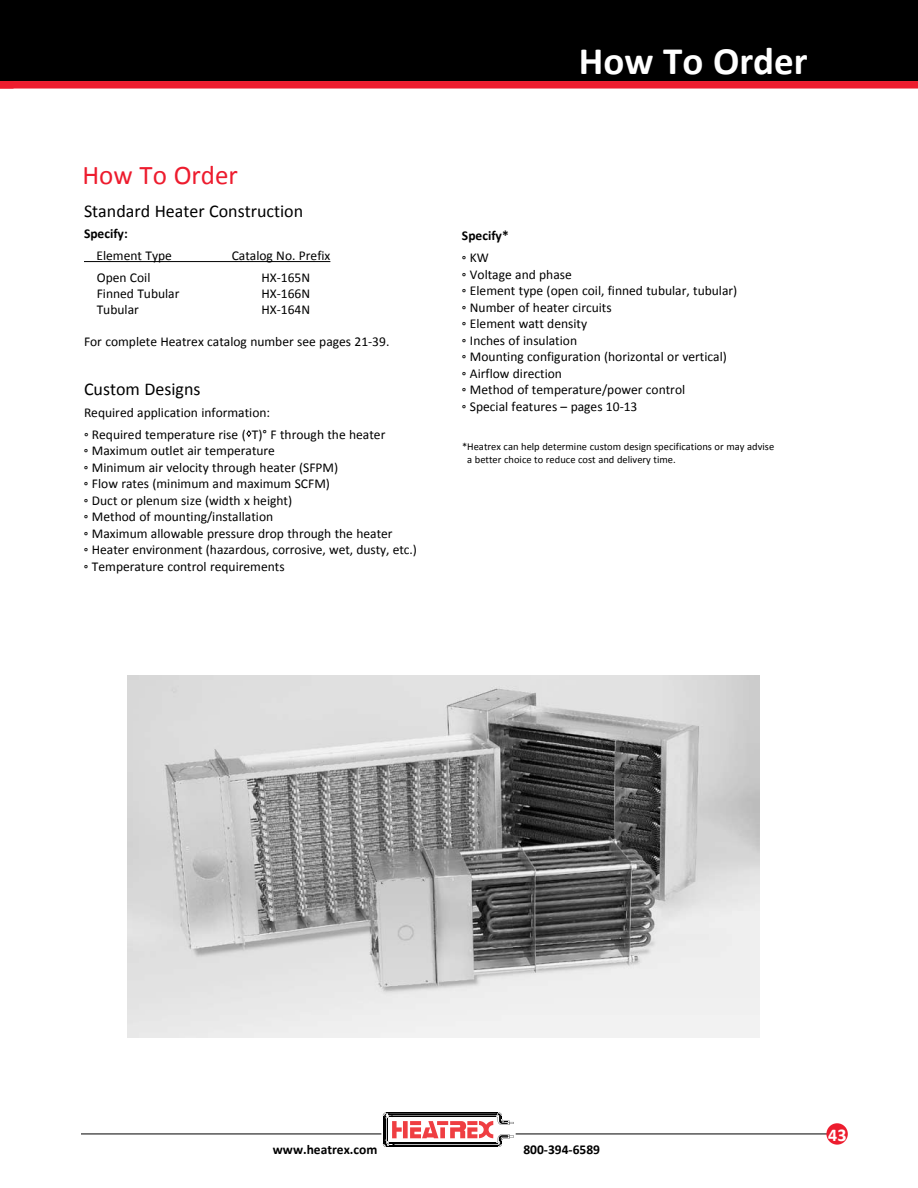
<style>
.page{position:relative;width:918px;height:1188px;background:#fff}
.page>*{position:absolute;margin:0;border:0;box-sizing:border-box;transform-origin:0 0}
.t1{font:700 39px "Calibri";color:#fff}
.t2{font:27px "Calibri";color:#ed1c2e}
.t3{font:18px "Calibri";color:#000}
.t4{font:700 18px "Calibri";color:#fff}
.t5{font:13.5px/16.5px "Calibri";color:#000}
.t6{font:700 13.5px "Calibri";color:#000}
.t7{font:10.5px/13.5px "Calibri";color:#000}
</style>
<div class="page">
<div style="left:0;top:0;width:918px;height:81px;background:#000"></div>
<div style="left:0;top:81px;width:918px;height:8px;background:#ed1c2e"></div>
<hr style="left:386px;top:1147px;width:112px;height:1px;background:#000">
<svg style="left:383px;top:1112px;width:131px;height:35px"></svg>
<hr style="left:516px;top:1134px;width:320px;height:1px;background:#000">
<hr style="left:81px;top:1134px;width:300px;height:1px;background:#000">
<div style="left:826px;top:1123px;width:22px;height:22px;background:#ed1c2e;border-radius:50%"></div>
<hr style="left:84px;top:261px;width:246px;height:1px;background:#000">
<svg style="left:246px;top:430px;width:5px;height:7px"></svg>
<img style="left:128px;top:675px;width:632px;height:363px">
<h2 class="t2" style="left:82px;top:158px;width:157px">How To Order</h2>
<h3 class="t3" style="left:84px;top:199px;width:221px">Standard Heater Construction</h3>
<p class="t6" style="left:84px;top:225px;width:45px">Specify:</p>
<p class="t5" style="left:97px;top:247px;width:77px">Element Type</p>
<p class="t5" style="left:232px;top:247px;width:100px">Catalog No. Prefix</p>
<p class="t5" style="left:97px;top:269px;width:55px">Open Coil</p>
<p class="t5" style="left:261px;top:269px;width:50px">HX-165N</p>
<p class="t5" style="left:97px;top:285px;width:84px">Finned Tubular</p>
<p class="t5" style="left:261px;top:285px;width:50px">HX-166N</p>
<p class="t5" style="left:97px;top:301px;width:44px">Tubular</p>
<p class="t5" style="left:261px;top:301px;width:50px">HX-164N</p>
<p class="t5" style="left:84px;top:334px;width:307px">For complete Heatrex catalog number see pages 21-39.</p>
<h3 class="t3" style="left:84px;top:378px;width:118px">Custom Designs</h3>
<p class="t5" style="left:84px;top:401px;width:303px;line-height:21.9px">Required application information:<br>° Required temperature rise ( T)° F through the heater</p>
<p class="t5" style="left:84px;top:442px;width:334px">° Maximum outlet air temperature<br>° Minimum air velocity through heater (SFPM)<br>° Flow rates (minimum and maximum SCFM)<br>° Duct or plenum size (width x height)<br>° Method of mounting/installation<br>° Maximum allowable pressure drop through the heater<br>° Heater environment (hazardous, corrosive, wet, dusty, etc.) ° Temperature control requirements</p>
<h1 class="t1" style="left:579px;top:36px;width:230px">How To Order</h1>
<p class="t6" style="left:462px;top:227px;width:48px">Specify*</p>
<p class="t5" style="left:462px;top:250px;width:277px">° KW<br>° Voltage and phase<br>° Element type (open coil, finned tubular, tubular) ° Number of heater circuits<br>° Element watt density<br>° Inches of insulation<br>° Mounting configuration (horizontal or vertical)<br>° Airflow direction<br>° Method of temperature/power control<br>° Special features – pages 10-13</p>
<p class="t7" style="left:467px;top:440px;width:309px;text-indent:-5px">*Heatrex can help determine custom design specifications or may advise a better choice to reduce cost and delivery time.</p>
<p class="t6" style="left:273px;top:1140px;width:106px">www.heatrex.com</p>
<p class="t6" style="left:523px;top:1140px;width:78px">800-394-6589</p>
<h3 class="t4" style="left:828px;top:1123px;width:20px">43</h3>
</div>
